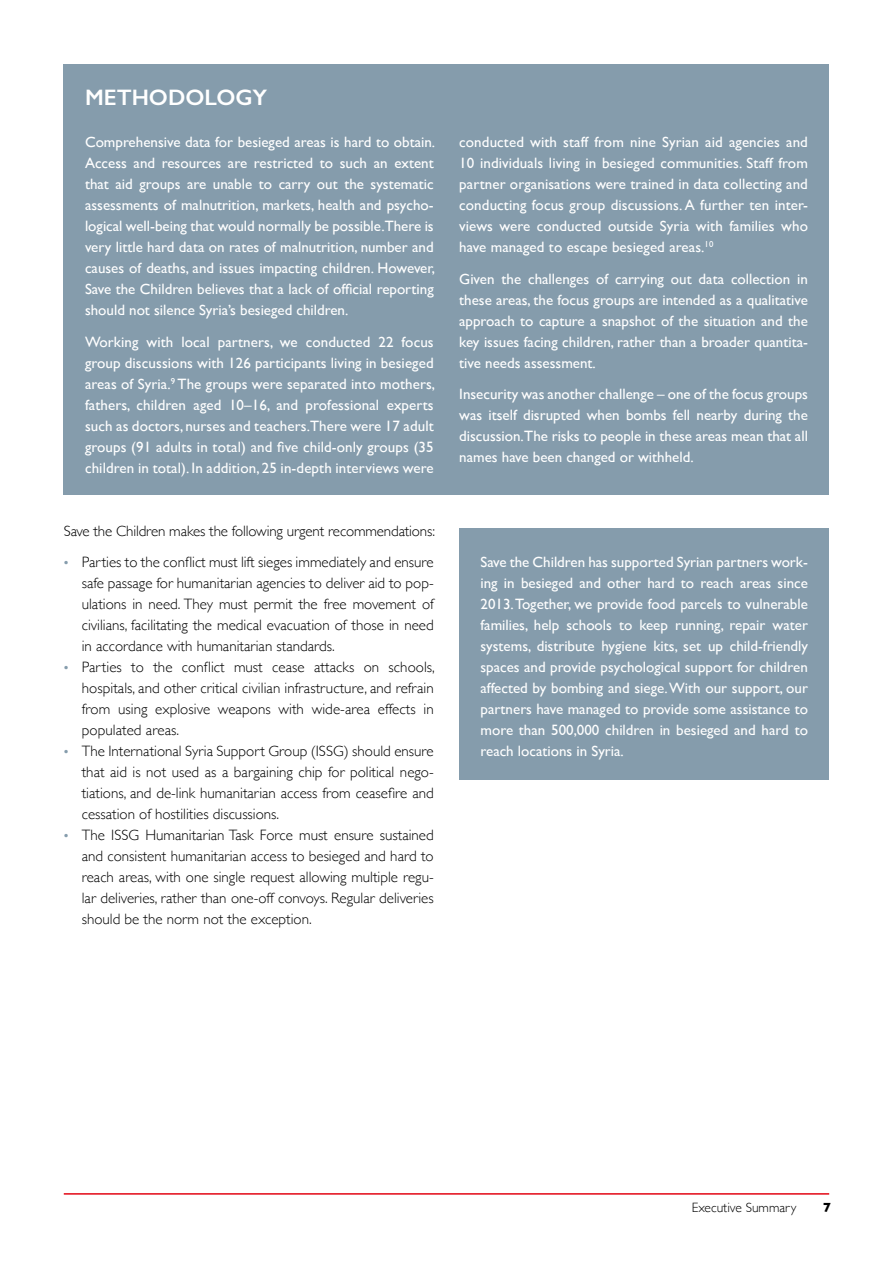
<style>
.page{position:relative;width:893px;height:1263px;background:#fff}
.page>*{position:absolute;margin:0;border:0;box-sizing:border-box;transform-origin:0 0}
.t1{font:600 22.5px "Gill Sans";color:#fff}
.t2{font:15px/21px "Gill Sans";color:#fff;text-align:justify}
.t3{font:300 15px/21px "Gill Sans";color:#000;text-align:justify}
.t4{font:300 13.5px "Gill Sans";color:#000}
.t5{font:700 13.5px "Gill Sans";color:#000}
.s1{font-family:"Garamond";font-weight:400;font-size:13.5px;color:#859cac}
</style>
<div class="page">
<hr style="left:64px;top:1193px;width:765px;height:1px;background:#e30613">
<div style="left:64px;top:64px;width:765px;height:430px;background:#859cac"></div>
<div style="left:459px;top:528px;width:370px;height:251px;background:#859cac"></div>
<h1 class="t1" style="left:85px;top:84px;width:184px">METHODOLOGY</h1>
<p class="t2" style="left:85px;top:131px;width:352px">Comprehensive data for besieged areas is hard to obtain.<br>Access and resources are restricted to such an extent that aid groups are unable to carry out the systematic assessments of malnutrition, markets, health and psycho&shy;logical well-being that would normally be possible.There is very little hard data on rates of malnutrition, number and causes of deaths, and issues impacting children. However, Save the Children believes that a lack of official reporting should not silence Syria’s besieged children.</p>
<p class="t2" style="left:85px;top:331px;width:352px">Working with local partners, we conducted 22 focus group discussions with 126 participants living in besieged areas of Syria.<sup>9</sup> The groups were separated into mothers, fathers, children aged 10–16, and professional experts such as doctors, nurses and teachers.There were 17 adult groups (91 adults in total) and five child-only groups (35 children in total). In addition, 25 in-depth interviews were</p>
<p class="t3" style="left:64px;top:519px;width:373px">Save the Children makes the following urgent recommendations:</p>
<p class="t3" style="left:82px;top:551px;width:353px;text-indent:-18px"><span class="s1">•</span> Parties to the conflict must lift sieges immediately and ensure safe passage for humanitarian agencies to deliver aid to pop&shy;ulations in need. They must permit the free movement of civilians, facilitating the medical evacuation of those in need in accordance with humanitarian standards.</p>
<p class="t3" style="left:82px;top:656px;width:355px;text-indent:-18px"><span class="s1">•</span> Parties to the conflict must cease attacks on schools, hospitals, and other critical civilian infrastructure, and refrain from using explosive weapons with wide-area effects in populated areas.</p>
<p class="t3" style="left:82px;top:740px;width:353px;text-indent:-18px"><span class="s1">•</span> The International Syria Support Group (ISSG) should ensure that aid is not used as a bargaining chip for political nego&shy;tiations, and de-link humanitarian access from ceasefire and cessation of hostilities discussions.</p>
<p class="t3" style="left:82px;top:824px;width:353px;text-indent:-18px"><span class="s1">•</span> The ISSG Humanitarian Task Force must ensure sustained and consistent humanitarian access to besieged and hard to reach areas, with one single request allowing multiple regu&shy;lar deliveries, rather than one-off convoys. Regular deliveries should be the norm not the exception.</p>
<p class="t2" style="left:459px;top:131px;width:350px">conducted with staff from nine Syrian aid agencies and 10 individuals living in besieged communities. Staff from partner organisations were trained in data collecting and conducting focus group discussions. A further ten inter&shy;views were conducted outside Syria with families who have managed to escape besieged areas.<sup>10</sup></p>
<p class="t2" style="left:459px;top:268px;width:350px">Given the challenges of carrying out data collection in these areas, the focus groups are intended as a qualitative approach to capture a snapshot of the situation and the key issues facing children, rather than a broader quantita&shy;tive needs assessment.</p>
<p class="t2" style="left:459px;top:383px;width:350px">Insecurity was another challenge – one of the focus groups was itself disrupted when bombs fell nearby during the discussion.The risks to people in these areas mean that all names have been changed or withheld.</p>
<p class="t2" style="left:480px;top:551px;width:329px">Save the Children has supported Syrian partners work&shy;ing in besieged and other hard to reach areas since 2013. Together, we provide food parcels to vulnerable families, help schools to keep running, repair water systems, distribute hygiene kits, set up child-friendly spaces and provide psychological support for children affected by bombing and siege. With our support, our partners have managed to provide some assistance to more than 500,000 children in besieged and hard to reach locations in Syria.</p>
<p class="t4" style="left:692px;top:1197px;width:106px">Executive Summary</p>
<p class="t5" style="left:823px;top:1197px;width:10px">7</p>
</div>
